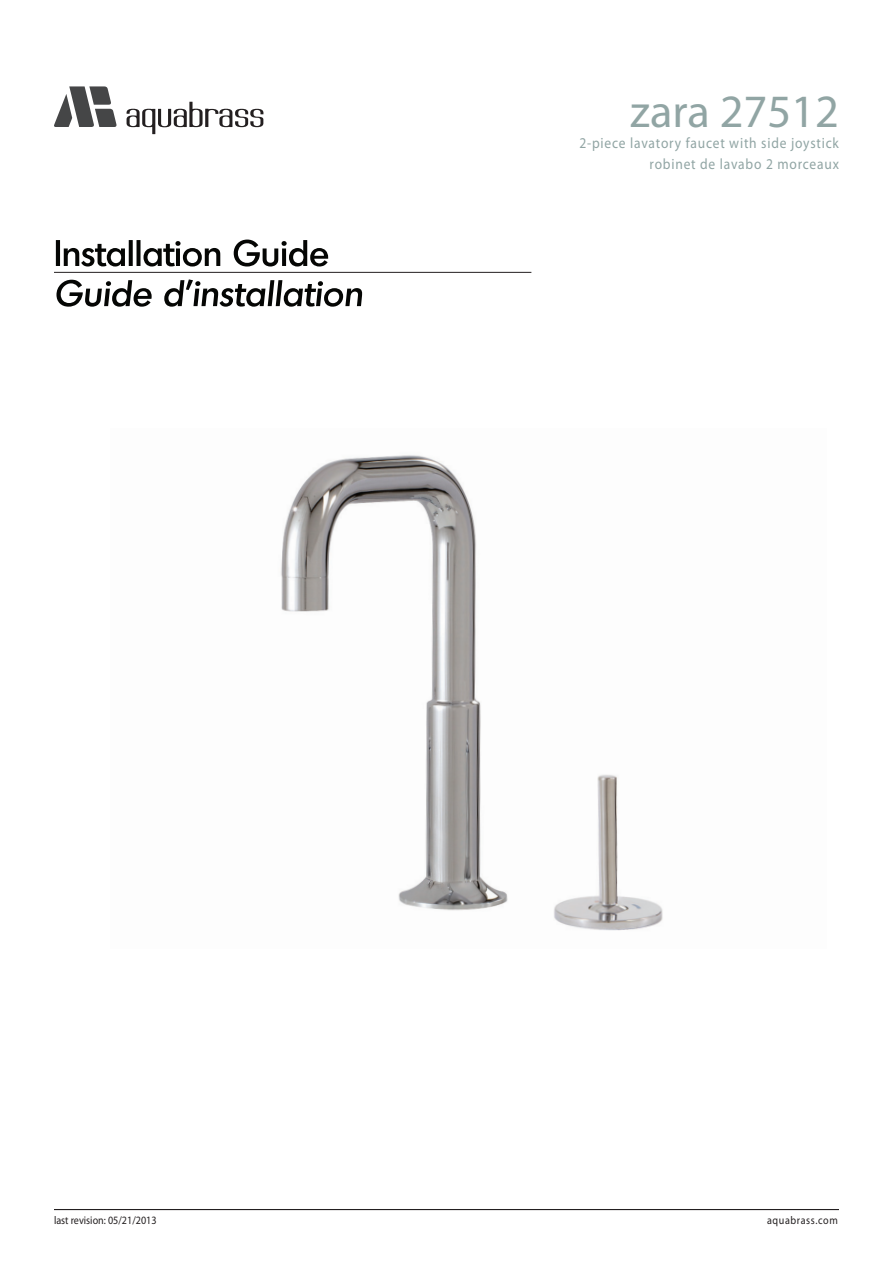
<style>
.page{position:relative;width:893px;height:1263px;background:#fff}
.page>*{position:absolute;margin:0;border:0;box-sizing:border-box;transform-origin:0 0}
.t1{font:46.5px "Myriad Pro";color:#91a5a4}
.t2{font:15px/21px "Myriad Pro";letter-spacing:.06em;color:#91a5a4;text-align:right;scale:.9 1}
.t3{font:11.25px "Myriad Pro";color:#231f20;scale:.9 1}
.t4{font:11.25px "Myriad Pro";letter-spacing:.06em;color:#231f20;scale:.9 1}
</style>
<div class="page">
<hr style="left:54px;top:1209px;width:785px;height:1px;background:#231f20">
<svg style="left:54px;top:86px;width:63px;height:41px"></svg>
<svg style="left:127px;top:102px;width:136px;height:32px"></svg>
<svg style="left:56px;top:279px;width:306px;height:28px"></svg>
<hr style="left:54px;top:272px;width:477px;height:1px;background:#231f20">
<svg style="left:56px;top:240px;width:272px;height:26px"></svg>
<img style="left:281px;top:455px;width:382px;height:476px">
<p class="t3" style="left:54px;top:1214px;width:115px">last revision: 05/21/2013</p>
<h1 class="t1" style="left:630px;top:82px;width:210px">zara 27512</h1>
<p class="t2" style="left:579px;top:132px;width:290px">2-piece lavatory faucet with side joystick robinet de lavabo 2 morceaux</p>
<p class="t4" style="left:767px;top:1214px;width:80px">aquabrass.com</p>
</div>
